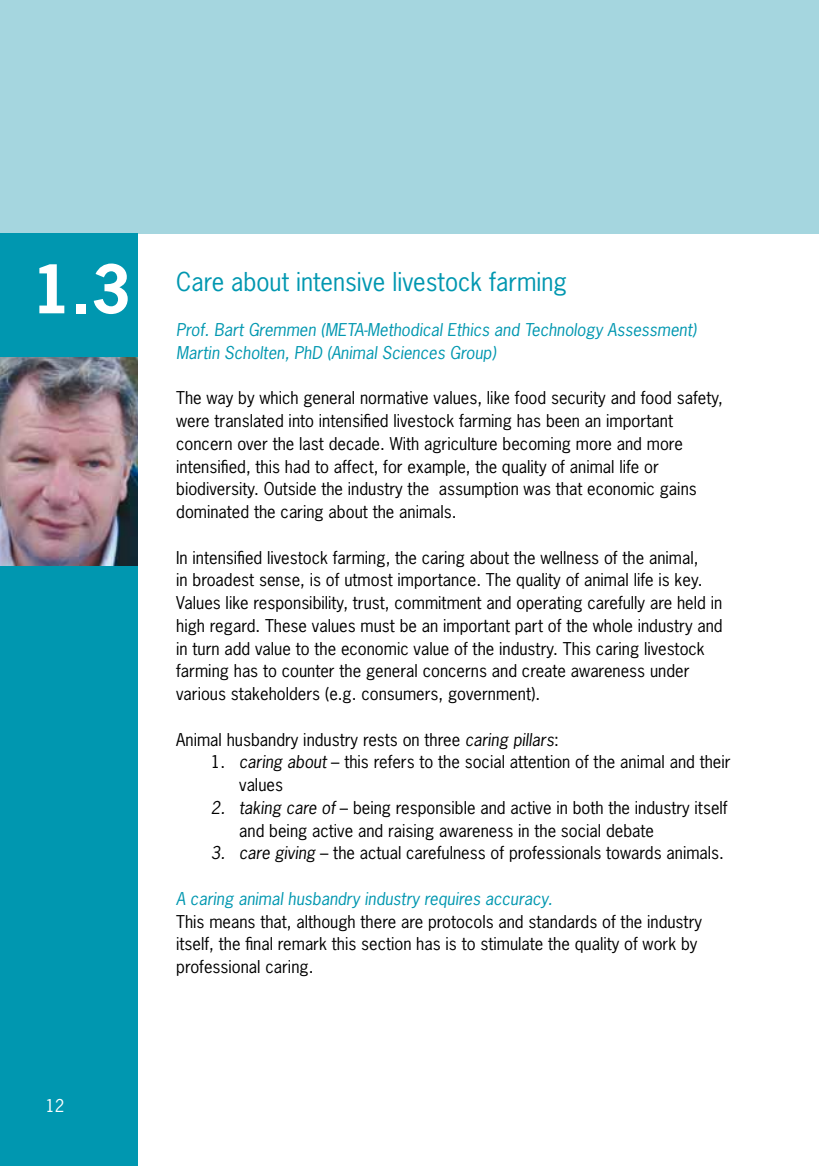
<style>
.page{position:relative;width:819px;height:1166px;background:#fff}
.page>*{position:absolute;margin:0;border:0;box-sizing:border-box;transform-origin:0 0}
.t1{font:700 63px "News Gothic Std";color:#fff}
.t2{font:24.5px "News Gothic Std";color:#0097b0}
.t3{font:16.62px/22.8px "News Gothic Std";color:#000}
.t4{font:italic 16.62px/22.8px "News Gothic Std";color:#0097b0}
.t5{font:16.62px "News Gothic Std";color:#fff}
.s1{font-style:italic}
</style>
<div class="page">
<div style="left:0;top:0;width:819px;height:234px;background:#a5d6df"></div>
<div style="left:0;top:234px;width:137px;height:932px;background:#0097b0"></div>
<img style="left:0;top:357px;width:137px;height:209px">
<h1 class="t1" style="left:32px;top:248px;width:99px">1.3</h1>
<h2 class="t2" style="left:176px;top:266px;width:392px">Care about intensive livestock farming</h2>
<p class="t4" style="left:176px;top:319px;width:521px">Prof. Bart Gremmen (META-Methodical Ethics and Technology Assessment)<br>Martin Scholten, PhD (Animal Sciences Group)</p>
<p class="t3" style="left:176px;top:386px;width:548px">The way by which general normative values, like food security and food safety, were translated into intensified livestock farming has been an important concern over the last decade. With agriculture becoming more and more intensified, this had to affect, for example, the quality of animal life or biodiversity. Outside the industry the assumption was that economic gains dominated the caring about the animals.</p>
<p class="t3" style="left:176px;top:546px;width:548px">In intensified livestock farming, the caring about the wellness of the animal,<br>in broadest sense, is of utmost importance. The quality of animal life is key.<br>Values like responsibility, trust, commitment and operating carefully are held in high regard. These values must be an important part of the whole industry and in turn add value to the economic value of the industry. This caring livestock farming has to counter the general concerns and create awareness under various stakeholders (e.g. consumers, government).</p>
<p class="t3" style="left:176px;top:728px;width:384px">Animal husbandry industry rests on three <span class="s1">caring pillars</span>:</p>
<p class="t3" style="left:239px;top:750px;width:493px;text-indent:-28px">1. <span class="s1">caring about</span> – this refers to the social attention of the animal and their values</p>
<p class="t3" style="left:239px;top:796px;width:490px;text-indent:-28px"><span class="s1">2. taking care of</span> – being responsible and active in both the industry itself and being active and raising awareness in the social debate</p>
<p class="t3" style="left:211px;top:841px;width:514px"><span class="s1">3. care giving</span> – the actual carefulness of professionals towards animals.</p>
<p class="t4" style="left:176px;top:887px;width:378px">A caring animal husbandry industry requires accuracy.</p>
<p class="t3" style="left:176px;top:910px;width:527px">This means that, although there are protocols and standards of the industry itself, the final remark this section has is to stimulate the quality of work by professional caring.</p>
<p class="t5" style="left:45px;top:1095px;width:21px">12</p>
</div>
